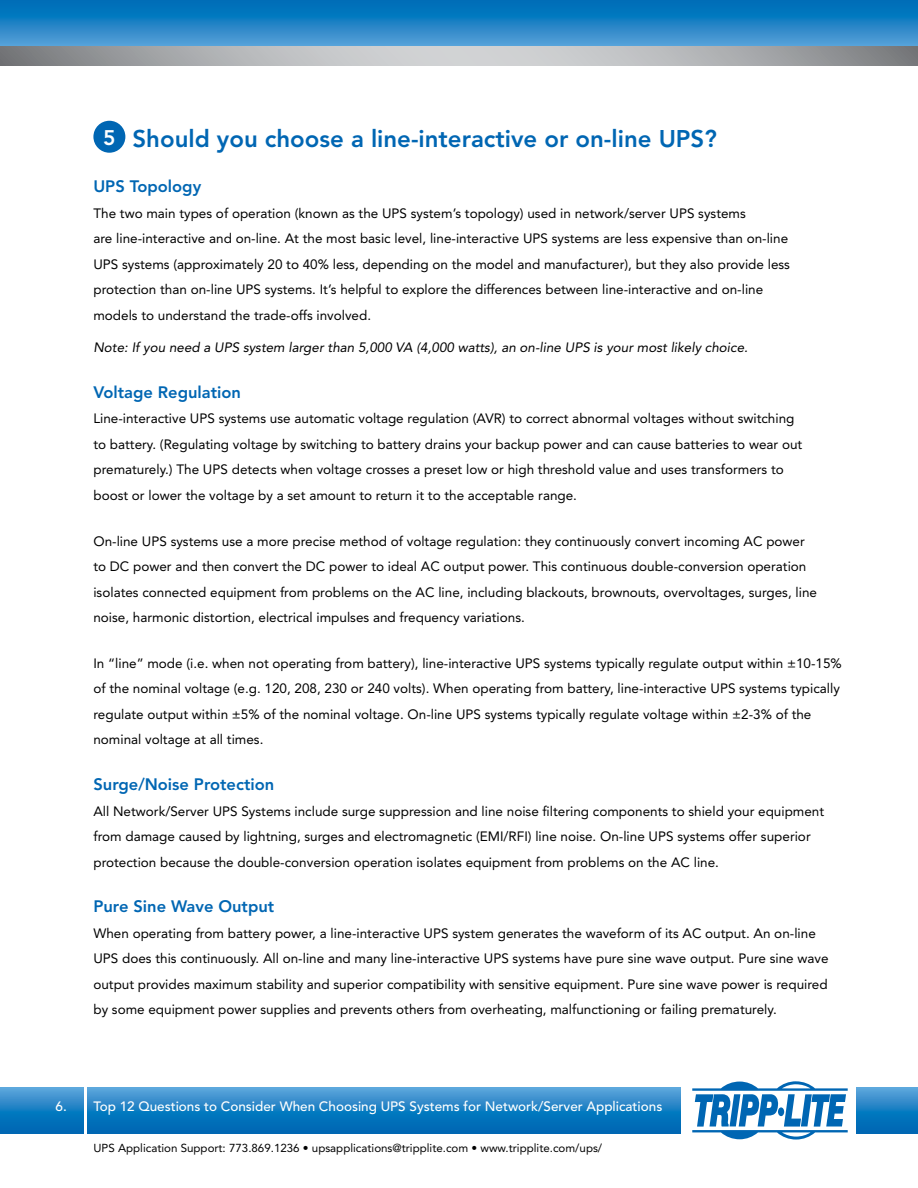
<style>
.page{position:relative;width:918px;height:1188px;background:#fff}
.page>*{position:absolute;margin:0;border:0;box-sizing:border-box;transform-origin:0 0}
.t1{font:800 24px "Avenir";color:#0066b3}
.t2{font:800 21px "Avenir";color:#fff}
.t3{font:800 16.5px "Avenir";color:#0066b3}
.t4{font:13.5px/25.5px "Avenir";color:#000}
.t5{font:italic 13.5px "Avenir";color:#000}
.t6{font:500 13.5px "Avenir";color:#fff}
.t7{font:11.55px "Avenir";color:#000}
</style>
<div class="page">
<svg style="left:0;top:0;width:918px;height:46px;background:#2083c5"></svg>
<svg style="left:0;top:46px;width:918px;height:20px;background:#aeb0b2"></svg>
<div style="left:93px;top:121px;width:32px;height:32px;background:#0066b3;border-radius:50%"></div>
<svg style="left:0;top:1088px;width:918px;height:46px;background:#1d80c3"></svg>
<div style="left:681px;top:1067px;width:175px;height:91px;background:#fff"></div>
<svg style="left:692px;top:1081px;width:156px;height:59px"></svg>
<hr style="left:85px;top:1081px;width:2px;height:63px;background:#fff">
<p class="t2" style="left:103px;top:125px;width:14px">5</p>
<p class="t1" style="left:132px;top:124px;width:586px">Should you choose a line-interactive or on-line UPS?</p>
<p class="t3" style="left:93px;top:177px;width:109px">UPS Topology</p>
<p class="t4" style="left:93px;top:201px;width:698px">The two main types of operation (known as the UPS system’s topology) used in network/server UPS systems<br>are line-interactive and on-line. At the most basic level, line-interactive UPS systems are less expensive than on-line UPS systems (approximately 20 to 40% less, depending on the model and manufacturer), but they also provide less protection than on-line UPS systems. It’s helpful to explore the differences between line-interactive and on-line models to understand the trade-offs involved.</p>
<p class="t5" style="left:93px;top:340px;width:656px">Note: If you need a UPS system larger than 5,000 VA (4,000 watts), an on-line UPS is your most likely choice.</p>
<p class="t3" style="left:93px;top:382px;width:149px">Voltage Regulation</p>
<p class="t4" style="left:93px;top:406px;width:710px">Line-interactive UPS systems use automatic voltage regulation (AVR) to correct abnormal voltages without switching to battery. (Regulating voltage by switching to battery drains your backup power and can cause batteries to wear out prematurely.) The UPS detects when voltage crosses a preset low or high threshold value and uses transformers to boost or lower the voltage by a set amount to return it to the acceptable range.</p>
<p class="t4" style="left:93px;top:528px;width:725px">On-line UPS systems use a more precise method of voltage regulation: they continuously convert incoming AC power to DC power and then convert the DC power to ideal AC output power. This continuous double-conversion operation isolates connected equipment from problems on the AC line, including blackouts, brownouts, overvoltages, surges, line noise, harmonic distortion, electrical impulses and frequency variations.</p>
<p class="t4" style="left:93px;top:651px;width:750px">In “line” mode (i.e. when not operating from battery), line-interactive UPS systems typically regulate output within ±10-15% of the nominal voltage (e.g. 120, 208, 230 or 240 volts). When operating from battery, line-interactive UPS systems typically regulate output within ±5% of the nominal voltage. On-line UPS systems typically regulate voltage within ±2-3% of the nominal voltage at all times.</p>
<p class="t3" style="left:93px;top:775px;width:182px">Surge/Noise Protection</p>
<p class="t4" style="left:93px;top:798px;width:732px">All Network/Server UPS Systems include surge suppression and line noise filtering components to shield your equipment from damage caused by lightning, surges and electromagnetic (EMI/RFI) line noise. On-line UPS systems offer superior protection because the double-conversion operation isolates equipment from problems on the AC line.</p>
<p class="t3" style="left:93px;top:897px;width:182px">Pure Sine Wave Output</p>
<p class="t4" style="left:93px;top:921px;width:737px">When operating from battery power, a line-interactive UPS system generates the waveform of its AC output. An on-line UPS does this continuously. All on-line and many line-interactive UPS systems have pure sine wave output. Pure sine wave output provides maximum stability and superior compatibility with sensitive equipment. Pure sine wave power is required by some equipment power supplies and prevents others from overheating, malfunctioning or failing prematurely.</p>
<p class="t6" style="left:56px;top:1098px;width:13px">6.</p>
<p class="t6" style="left:93px;top:1098px;width:570px">Top 12 Questions to Consider When Choosing UPS Systems for Network/Server Applications</p>
<p class="t7" style="left:93px;top:1141px;width:510px">UPS Application Support: 773.869.1236 • upsapplications@tripplite.com • www.tripplite.com/ups/</p>
</div>
